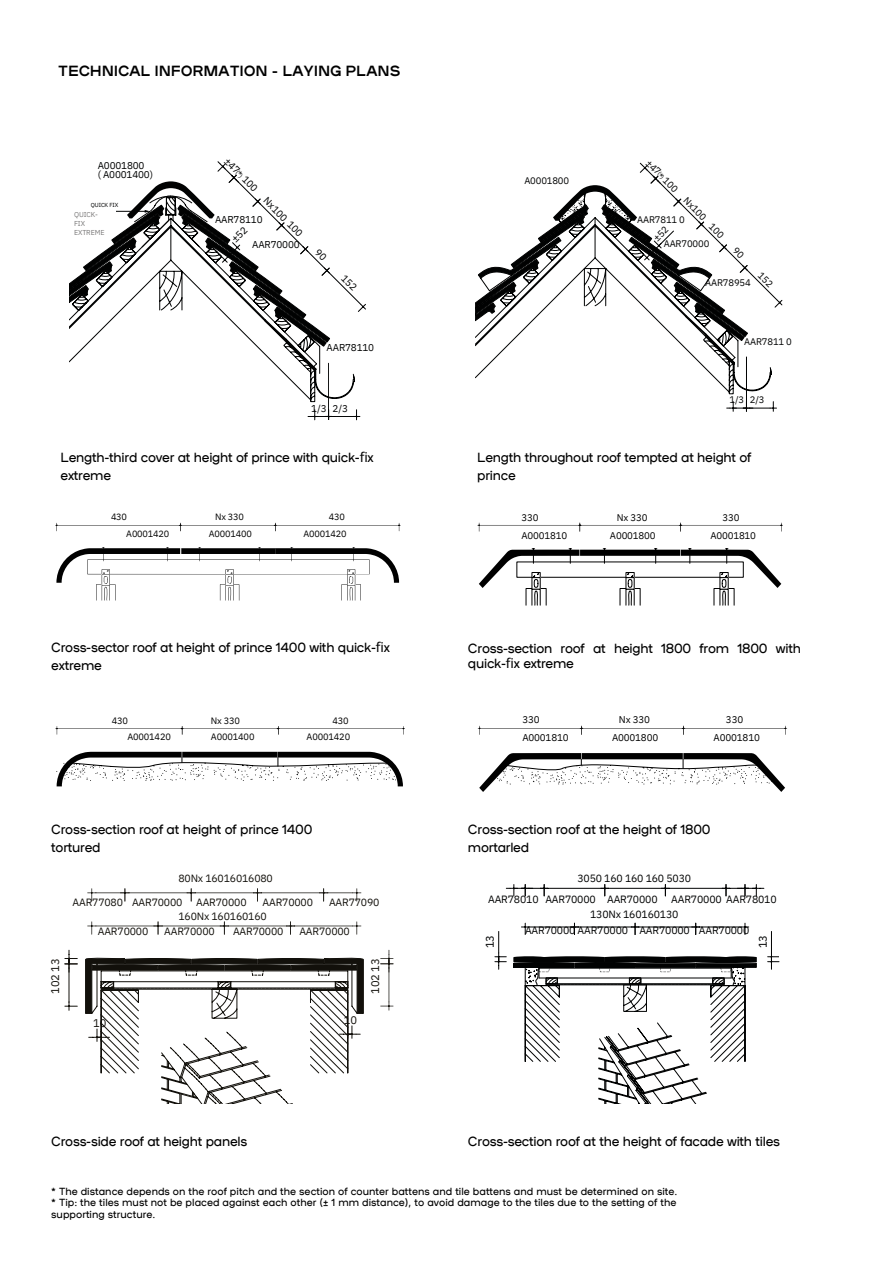
<style>
.page{position:relative;width:894px;height:1264px;background:#fff}
.page>*{position:absolute;margin:0;border:0;box-sizing:border-box;transform-origin:0 0}
.t1{font:15px "Plaax 6 Ney 46 Bold";letter-spacing:-.015em;color:#000}
.t2{font:13.5px/18px "Plaax 6 Ney 36 Regular";letter-spacing:-.015em;color:#000}
.t3{font:11.1px "IBM Plex Sans";letter-spacing:-.015em;color:#12100b}
.t4{font:11.1px "IBM Plex Sans";color:#010202}
.t5{font:10.5px/11.4px "Plaax 6 Ney 36 Regular";color:#000;text-align:justify}
.t6{font:10.5px/21px "IBM Plex Sans";letter-spacing:-.015em;color:#010202}
.t7{font:10.5px "IBM Plex Sans";letter-spacing:-.015em;color:#12100b}
.t8{font:9.9px/9px "IBM Plex Sans";letter-spacing:-.015em;color:#010202}
.t9{font:9.75px/18px "IBM Plex Sans";letter-spacing:-.015em;color:#000;text-align:center}
.t10{font:9.45px "IBM Plex Sans";letter-spacing:-.02em;color:#010202}
.t11{font:9.3px/16.8px "IBM Plex Sans";letter-spacing:-.02em;color:#000}
.t12{font:9.15px/16.8px "IBM Plex Sans";letter-spacing:-.015em;color:#000}
.t13{font:7.05px/9px "IBM Plex Sans";letter-spacing:-.015em;color:#7c7b7b}
.t14{font:5.85px "IBM Plex Sans";letter-spacing:-.015em;color:#010202}
.s1{font-size:9px}
.s2{font-family:"Noto Sans"}
</style>
<div class="page">
<hr style="left:69px;top:968px;width:1px;height:34px;background:#12100b">
<svg style="left:65px;top:1002px;width:12px;height:8px"></svg>
<svg style="left:65px;top:950px;width:12px;height:22px"></svg>
<svg style="left:85px;top:957px;width:279px;height:147px"></svg>
<svg style="left:87px;top:921px;width:274px;height:13px"></svg>
<svg style="left:87px;top:888px;width:274px;height:13px"></svg>
<svg style="left:56px;top:547px;width:343px;height:53px"></svg>
<svg style="left:57px;top:751px;width:346px;height:35px"></svg>
<svg style="left:380px;top:949px;width:13px;height:61px"></svg>
<svg style="left:55px;top:523px;width:345px;height:8px"></svg>
<svg style="left:55px;top:726px;width:350px;height:8px"></svg>
<svg style="left:479px;top:753px;width:305px;height:39px"></svg>
<svg style="left:479px;top:548px;width:302px;height:58px"></svg>
<svg style="left:513px;top:956px;width:243px;height:148px"></svg>
<hr style="left:548px;top:888px;width:52px;height:1px;background:#010202">
<svg style="left:506px;top:884px;width:42px;height:11px"></svg>
<hr style="left:608px;top:888px;width:53px;height:1px;background:#010202">
<svg style="left:600px;top:884px;width:8px;height:11px"></svg>
<hr style="left:669px;top:888px;width:53px;height:1px;background:#010202">
<svg style="left:661px;top:884px;width:8px;height:11px"></svg>
<svg style="left:722px;top:884px;width:41px;height:11px"></svg>
<hr style="left:529px;top:926px;width:41px;height:1px;background:#010202">
<svg style="left:521px;top:923px;width:8px;height:11px"></svg>
<hr style="left:578px;top:926px;width:53px;height:1px;background:#010202">
<svg style="left:570px;top:923px;width:8px;height:11px"></svg>
<hr style="left:638px;top:926px;width:53px;height:1px;background:#010202">
<svg style="left:631px;top:923px;width:7px;height:11px"></svg>
<hr style="left:699px;top:926px;width:42px;height:1px;background:#010202">
<svg style="left:691px;top:923px;width:8px;height:11px"></svg>
<svg style="left:741px;top:923px;width:7px;height:11px"></svg>
<svg style="left:494px;top:931px;width:12px;height:38px"></svg>
<svg style="left:767px;top:931px;width:11px;height:38px"></svg>
<svg style="left:477px;top:522px;width:305px;height:9px"></svg>
<svg style="left:477px;top:725px;width:310px;height:9px"></svg>
<svg style="left:475px;top:162px;width:307px;height:249px"></svg>
<svg style="left:69px;top:161px;width:297px;height:259px"></svg>
<p class="t1" style="left:58px;top:58px;width:343px">TECHNICAL INFORMATION - LAYING PLANS</p>
<p class="t8" style="left:98px;top:161px;width:57px">A0001800<br>( A0001400)</p>
<h5 class="t14" style="left:91px;top:201px;width:29px">QUICK FIX</h5>
<h2 class="t13" style="left:74px;top:210px;width:32px">QUICK-<br>FIX<br>EXTREME</h2>
<h5 class="t8" style="left:229px;top:156px;width:44px;rotate:45deg">±47<span class="s1">*</span> 100</h5>
<h5 class="t8" style="left:268px;top:195px;width:52px;rotate:45deg">Nx100 100</h5>
<h4 class="t8" style="left:215px;top:215px;width:49px">AAR78110</h4>
<h4 class="t8" style="left:252px;top:240px;width:49px">AAR70000</h4>
<p class="t8" style="left:326px;top:342px;width:49px">AAR78110</p>
<h5 class="t8" style="left:311px;top:403px;width:17px">1/3</h5>
<h4 class="t8" style="left:332px;top:403px;width:17px">2/3</h4>
<p class="t2" style="left:60px;top:447px;width:314px">Length-third cover at height of prince with quick-<span class="s2">fi</span>x extreme</p>
<h1 class="t12" style="left:126px;top:508px;width:45px;text-indent:-15px">430<br>A0001420</h1>
<p class="t12" style="left:209px;top:508px;width:45px;text-align:center">Nx 330<br>A0001400</p>
<h4 class="t12" style="left:303px;top:508px;width:45px;text-align:right">430<br>A0001420</h4>
<h3 class="t2" style="left:51px;top:637px;width:340px">Cross-sector roof at height of prince 1400 with quick-<span class="s2">fi</span>x extreme</h3>
<h5 class="t10" style="left:524px;top:174px;width:46px">A0001800</h5>
<h5 class="t10" style="left:689px;top:194px;width:54px;rotate:45deg">Nx100 100</h5>
<h4 class="t10" style="left:637px;top:213px;width:49px">AAR7811 0</h4>
<h4 class="t10" style="left:663px;top:237px;width:47px">AAR70000</h4>
<p class="t10" style="left:705px;top:276px;width:47px">AAR78954</p>
<h4 class="t10" style="left:744px;top:335px;width:49px">AAR7811 0</h4>
<h5 class="t10" style="left:729px;top:393px;width:16px">1/3</h5>
<h5 class="t10" style="left:749px;top:393px;width:16px">2/3</h5>
<h4 class="t2" style="left:477px;top:447px;width:276px">Length throughout roof tempted at height of prince</h4>
<p class="t9" style="left:521px;top:508px;width:47px;text-align:left">330<br>A0001810</p>
<h4 class="t9" style="left:609px;top:508px;width:47px">Nx 330<br>A0001800</h4>
<h5 class="t9" style="left:710px;top:508px;width:47px">330<br>A0001810</h5>
<h5 class="t2" style="left:468px;top:639px;width:334px;line-height:15.8px">Cross-section roof at height 1800 from 1800 with quick-<span class="s2">fi</span>x extreme</h5>
<h4 class="t11" style="left:127px;top:711px;width:45px;text-indent:-15px">430<br>A0001420</h4>
<h5 class="t11" style="left:211px;top:711px;width:45px">Nx 330<br>A0001400</h5>
<h4 class="t11" style="left:306px;top:711px;width:45px;text-align:right">430<br>A0001420</h4>
<p class="t9" style="left:522px;top:710px;width:48px;text-align:left">330<br>A0001810</p>
<h2 class="t9" style="left:612px;top:710px;width:48px">Nx 330<br>A0001800</h2>
<h3 class="t9" style="left:713px;top:710px;width:48px">330<br>A0001810</h3>
<p class="t2" style="left:51px;top:819px;width:263px">Cross-section roof at height of prince 1400 tortured</p>
<h5 class="t7" style="left:178px;top:871px;width:96px">80Nx 16016016080</h5>
<h5 class="t7" style="left:73px;top:894px;width:111px">AAR77080 AAR70000</h5>
<h5 class="t7" style="left:196px;top:894px;width:52px">AAR70000</h5>
<h5 class="t7" style="left:262px;top:894px;width:52px">AAR70000</h5>
<h5 class="t7" style="left:329px;top:894px;width:52px">AAR77090</h5>
<h5 class="t7" style="left:178px;top:908px;width:90px">160Nx 160160160</h5>
<h5 class="t7" style="left:98px;top:924px;width:52px">AAR70000</h5>
<h5 class="t7" style="left:164px;top:924px;width:52px">AAR70000</h5>
<h5 class="t7" style="left:233px;top:924px;width:52px">AAR70000</h5>
<h5 class="t7" style="left:299px;top:924px;width:52px">AAR70000</h5>
<p class="t3" style="left:48px;top:993px;width:37px;rotate:-90deg">102 13</p>
<p class="t3" style="left:367px;top:993px;width:37px;rotate:-90deg">102 13</p>
<p class="t3" style="left:93px;top:1015px;width:15px">10</p>
<h6 class="t3" style="left:344px;top:1012px;width:15px">10</h6>
<p class="t2" style="left:51px;top:1131px;width:197px">Cross-side roof at height panels</p>
<h3 class="t2" style="left:468px;top:819px;width:244px">Cross-section roof at the height of 1800 mortarled</h3>
<p class="t6" style="left:488px;top:867px;width:204px;text-indent:89px">3050 160 160 160 5030<br>AAR78010 AAR70000 AAR70000</p>
<p class="t6" style="left:590px;top:891px;width:188px;line-height:14.9px;text-indent:81px">AAR70000 AAR78010<br>130Nx 160160130</p>
<p class="t6" style="left:525px;top:919px;width:105px">AAR70000 AAR70000</p>
<p class="t6" style="left:639px;top:919px;width:111px">AAR70000 AAR70000</p>
<h5 class="t4" style="left:482px;top:948px;width:15px;rotate:-90deg">13</h5>
<h4 class="t4" style="left:755px;top:948px;width:15px;rotate:-90deg">13</h4>
<h2 class="t2" style="left:468px;top:1131px;width:313px">Cross-section roof at the height of facade with tiles</h2>
<h4 class="t5" style="left:51px;top:1184px;width:627px">* The distance depends on the roof pitch and the section of counter battens and tile battens and must be determined on site. * Tip: the tiles must not be placed against each other (± 1 mm distance), to avoid damage to the tiles due to the setting of the supporting structure.</h4>
</div>
